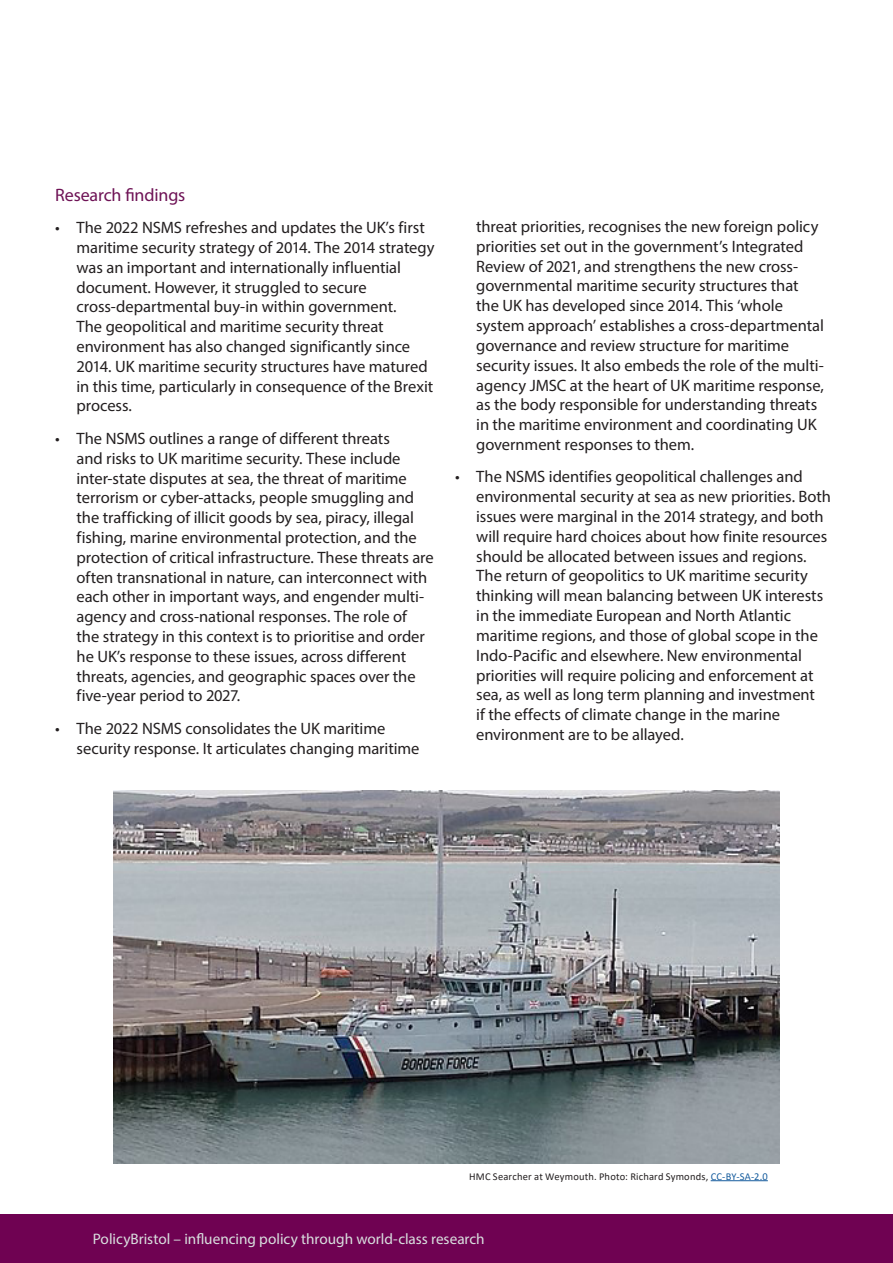
<style>
.page{position:relative;width:893px;height:1263px;background:#fff}
.page>*{position:absolute;margin:0;border:0;box-sizing:border-box;transform-origin:0 0}
.Body_Heading{font:18px "Myriad Pro";letter-spacing:-.01em;color:#6e1255}
.t1{font:16.5px/19.8px "Myriad Pro";letter-spacing:-.005em;color:#231f20}
.t2{font:15.3px "Myriad Pro";color:#d9dfdf}
.Credits{font:10.5px "Calibri";letter-spacing:.015em;color:#231f20}
.s1{color:#175d9e}
</style>
<div class="page">
<div style="left:0;top:1214px;width:893px;height:49px;background:#6f0252"></div>
<img style="left:114px;top:791px;width:665px;height:373px">
<hr style="left:711px;top:1180px;width:57px;height:1px;background:#175d9e">
<p class="Body_Heading" style="left:55px;top:183px;width:131px">Research findings</p>
<p class="t1" style="left:77px;top:217px;width:360px;text-indent:-21px">• The 2022 NSMS refreshes and updates the UK’s first maritime security strategy of 2014. The 2014 strategy was an important and internationally influential document. However, it struggled to secure cross-departmental buy-in within government.<br>The geopolitical and maritime security threat environment has also changed significantly since 2014. UK maritime security structures have matured in this time, particularly in consequence of the Brexit process.</p>
<p class="t1" style="left:77px;top:428px;width:359px;text-indent:-21px">• The NSMS outlines a range of different threats<br>and risks to UK maritime security. These include inter-state disputes at sea, the threat of maritime terrorism or cyber-attacks, people smuggling and the trafficking of illicit goods by sea, piracy, illegal fishing, marine environmental protection, and the protection of critical infrastructure. These threats are often transnational in nature, can interconnect with each other in important ways, and engender multi&shy;agency and cross-national responses. The role of the strategy in this context is to prioritise and order he UK’s response to these issues, across different threats, agencies, and geographic spaces over the five-year period to 2027.</p>
<p class="t1" style="left:77px;top:718px;width:344px;text-indent:-21px">• The 2022 NSMS consolidates the UK maritime security response. It articulates changing maritime</p>
<p class="t1" style="left:476px;top:216px;width:349px">threat priorities, recognises the new foreign policy priorities set out in the government’s Integrated Review of 2021, and strengthens the new cross&shy;governmental maritime security structures that the UK has developed since 2014. This ‘whole system approach’ establishes a cross-departmental governance and review structure for maritime security issues. It also embeds the role of the multi&shy;agency JMSC at the heart of UK maritime response, as the body responsible for understanding threats in the maritime environment and coordinating UK government responses to them.</p>
<p class="t1" style="left:476px;top:467px;width:356px;text-indent:-21px">• The NSMS identifies geopolitical challenges and environmental security at sea as new priorities. Both issues were marginal in the 2014 strategy, and both will require hard choices about how finite resources should be allocated between issues and regions.<br>The return of geopolitics to UK maritime security thinking will mean balancing between UK interests in the immediate European and North Atlantic maritime regions, and those of global scope in the Indo-Pacific and elsewhere. New environmental priorities will require policing and enforcement at sea, as well as long term planning and investment<br>if the effects of climate change in the marine environment are to be allayed.</p>
<p class="Credits" style="left:469px;top:1169px;width:300px">HMC Searcher at Weymouth. Photo: Richard Symonds, <span class="s1">CC-BY-SA-2.0</span></p>
<p class="t2" style="left:93px;top:1229px;width:393px">PolicyBristol – influencing policy through world-class research</p>
</div>
